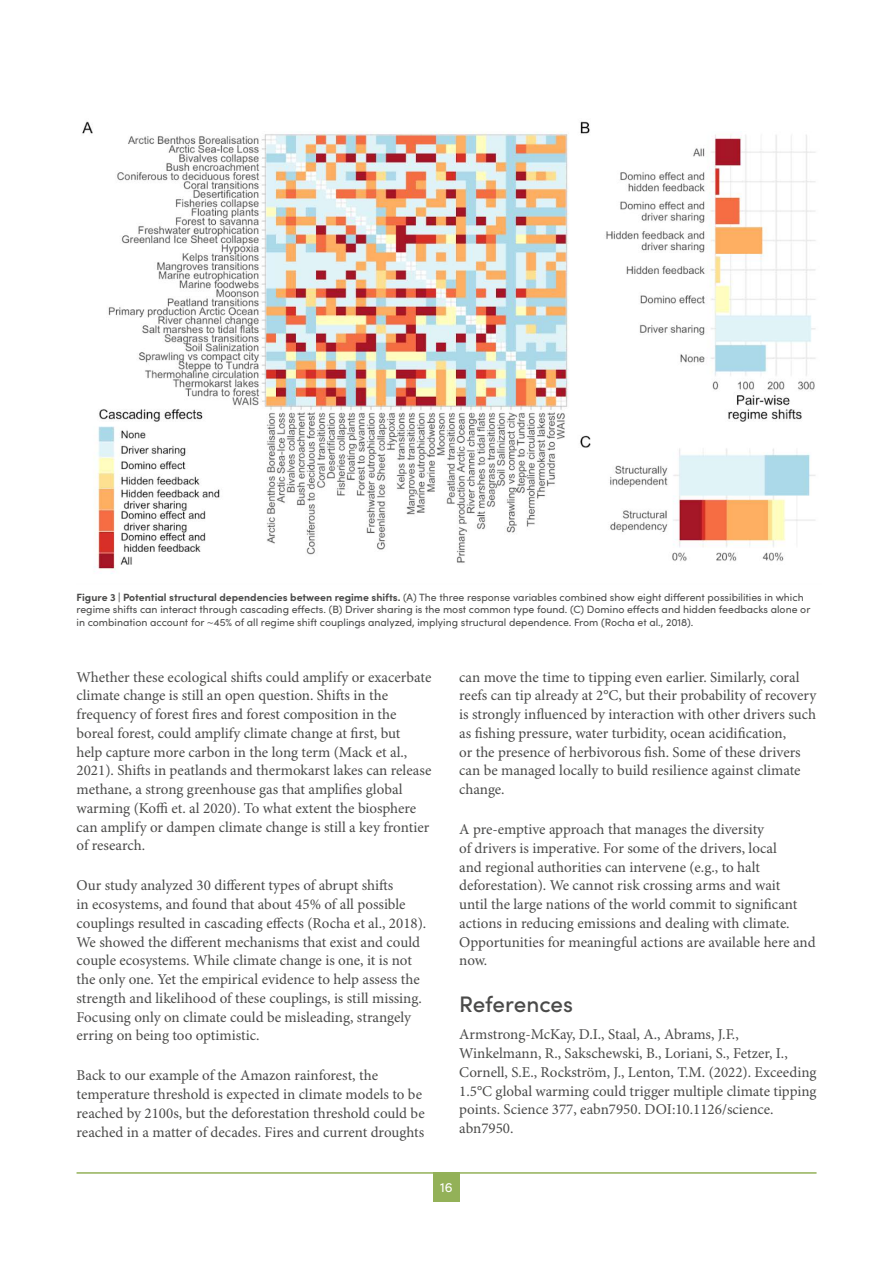
<style>
.page{position:relative;width:893px;height:1263px;background:#fff}
.page>*{position:absolute;margin:0;border:0;box-sizing:border-box;transform-origin:0 0}
.t1{font:500 22.5px "Sofia Pro";letter-spacing:-.005em;color:#4a4a49}
.t2{font:15px/18.8px "Minion Pro";color:#4a4a49}
.t3{font:13.5px "Sofia Pro";color:#fff}
.t4{font:10.5px/12.6px "Sofia Pro";color:#4a4a49}
.s1{font-weight:700}
</style>
<div class="page">
<hr style="left:77px;top:1172px;width:739px;height:2px;background:#93b158">
<div style="left:433px;top:1172px;width:27px;height:29px;background:#93b158"></div>
<img style="left:82px;top:121px;width:734px;height:453px">
<p class="t4" style="left:77px;top:590px;width:735px"><span class="s1">Figure 3 | Potential structural dependencies between regime shifts.</span> (A) The three response variables combined show eight different possibilities in which regime shifts can interact through cascading effects. (B) Driver sharing is the most common type found. (C) Domino effects and hidden feedbacks alone or in combination account for ~45% of all regime shift couplings analyzed, implying structural dependence. From (Rocha et al., 2018).</p>
<p class="t2" style="left:77px;top:668px;width:356px">Whether these ecological shifts could amplify or exacerbate climate change is still an open question. Shifts in the frequency of forest fires and forest composition in the boreal forest, could amplify climate change at first, but<br>help capture more carbon in the long term (Mack et al., 2021). Shifts in peatlands and thermokarst lakes can release methane, a strong greenhouse gas that amplifies global warming (Koffi et. al 2020). To what extent the biosphere can amplify or dampen climate change is still a key frontier of research.</p>
<p class="t2" style="left:77px;top:877px;width:351px">Our study analyzed 30 different types of abrupt shifts<br>in ecosystems, and found that about 45% of all possible couplings resulted in cascading effects (Rocha et al., 2018).<br>We showed the different mechanisms that exist and could couple ecosystems. While climate change is one, it is not the only one. Yet the empirical evidence to help assess the strength and likelihood of these couplings, is still missing.<br>Focusing only on climate could be misleading, strangely erring on being too optimistic.</p>
<p class="t2" style="left:77px;top:1067px;width:350px">Back to our example of the Amazon rainforest, the temperature threshold is expected in climate models to be reached by 2100s, but the deforestation threshold could be reached in a matter of decades. Fires and current droughts</p>
<p class="t2" style="left:459px;top:668px;width:359px">can move the time to tipping even earlier. Similarly, coral reefs can tip already at 2°C, but their probability of recovery is strongly influenced by interaction with other drivers such as fishing pressure, water turbidity, ocean acidification,<br>or the presence of herbivorous fish. Some of these drivers can be managed locally to build resilience against climate change.</p>
<p class="t2" style="left:459px;top:820px;width:358px">A pre-emptive approach that manages the diversity<br>of drivers is imperative. For some of the drivers, local<br>and regional authorities can intervene (e.g., to halt deforestation). We cannot risk crossing arms and wait<br>until the large nations of the world commit to significant actions in reducing emissions and dealing with climate.<br>Opportunities for meaningful actions are available here and now.</p>
<h1 class="t1" style="left:459px;top:987px;width:115px">References</h1>
<p class="t2" style="left:459px;top:1026px;width:359px">Armstrong-McKay, D.I., Staal, A., Abrams, J.F., Winkelmann, R., Sakschewski, B., Loriani, S., Fetzer, I., Cornell, S.E., Rockström, J., Lenton, T.M. (2022). Exceeding 1.5°C global warming could trigger multiple climate tipping points. Science 377, eabn7950. DOI:10.1126/science. abn7950.</p>
<p class="t3" style="left:440px;top:1177px;width:14px">16</p>
</div>
